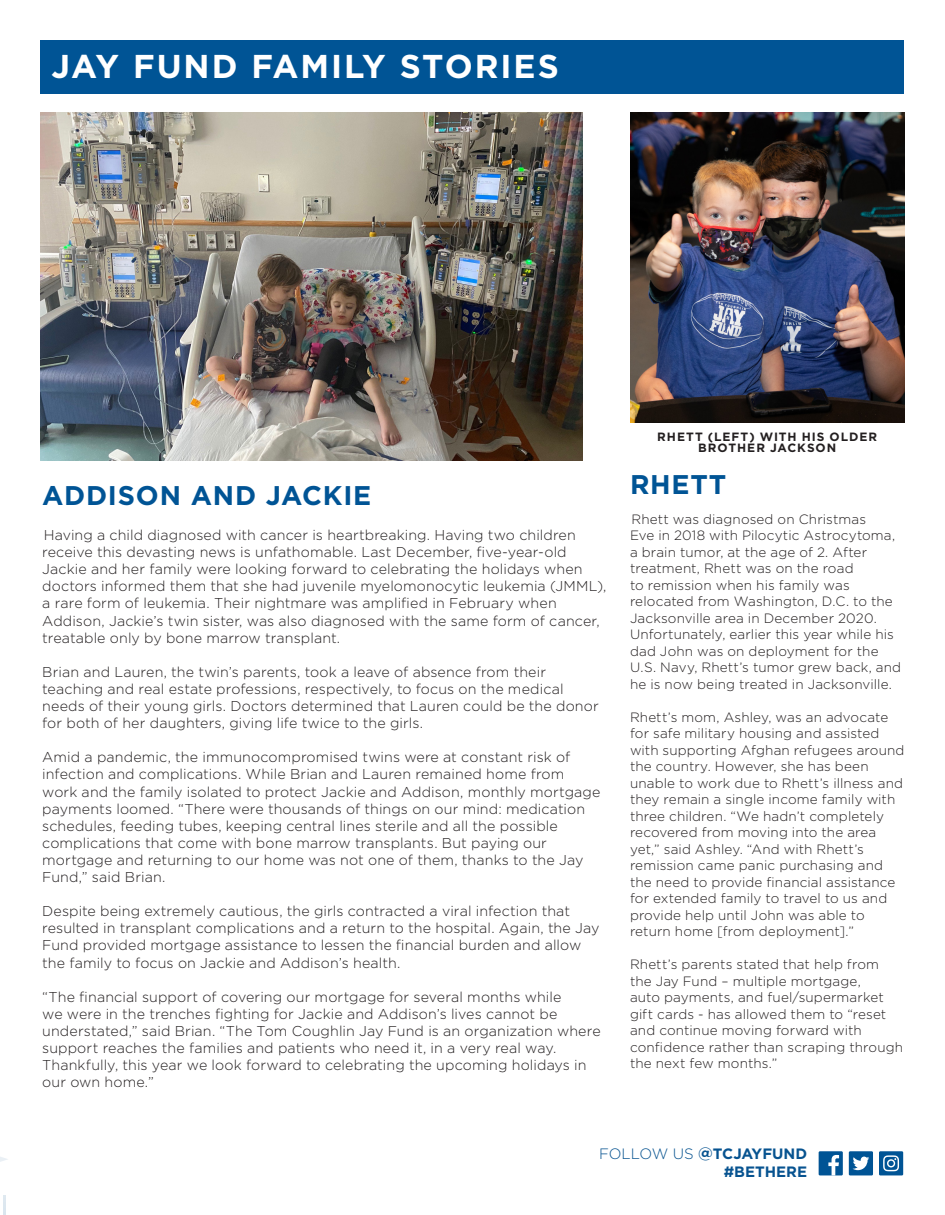
<style>
.page{position:relative;width:945px;height:1215px;background:#fff}
.page>*{position:absolute;margin:0;border:0;box-sizing:border-box;transform-origin:0 0}
.t1{font:700 33px "Gotham";letter-spacing:.06em;color:#fff}
.t2{font:700 27px "Gotham";letter-spacing:.03em;color:#005495}
.t3{font:700 15px "Gotham";color:#075390}
.t4{font:300 14.25px/17.1px "Gotham";letter-spacing:.005em;color:#231f20}
.t5{font:300 13.5px/16.5px "Gotham";letter-spacing:.01em;color:#231f20}
.t6{font:700 12px/10.5px "Gotham";letter-spacing:.08em;color:#231f20;text-align:center}
.s1{font-weight:300}
</style>
<div class="page">
<hr style="left:3px;top:1195px;width:3px;height:20px;background:#01528e">
<svg style="left:0;top:1157px;width:8px;height:5px"></svg>
<div style="left:819px;top:1151px;width:24px;height:24px;background:#005495"></div>
<svg style="left:828px;top:1155px;width:11px;height:20px"></svg>
<div style="left:849px;top:1151px;width:24px;height:24px;background:#005495"></div>
<svg style="left:853px;top:1157px;width:16px;height:13px"></svg>
<div style="left:879px;top:1151px;width:24px;height:24px;background:#005495"></div>
<svg style="left:883px;top:1155px;width:16px;height:16px"></svg>
<div style="left:40px;top:40px;width:864px;height:54px;background:#005495"></div>
<img style="left:630px;top:113px;width:274px;height:309px">
<img style="left:40px;top:113px;width:543px;height:347px">
<p class="t1" style="left:51px;top:47px;width:509px">JAY FUND FAMILY STORIES</p>
<p class="t2" style="left:42px;top:480px;width:331px">ADDISON AND JACKIE</p>
<p class="t4" style="left:42px;top:526px;width:566px">Having a child diagnosed with cancer is heartbreaking. Having two children receive this devasting news is unfathomable. Last December, five-year-old Jackie and her family were looking forward to celebrating the holidays when doctors informed them that she had juvenile myelomonocytic leukemia (JMML), a rare form of leukemia. Their nightmare was amplified in February when Addison, Jackie’s twin sister, was also diagnosed with the same form of cancer, treatable only by bone marrow transplant.</p>
<p class="t4" style="left:42px;top:663px;width:558px">Brian and Lauren, the twin’s parents, took a leave of absence from their teaching and real estate professions, respectively, to focus on the medical needs of their young girls. Doctors determined that Lauren could be the donor for both of her daughters, giving life twice to the girls.</p>
<p class="t4" style="left:42px;top:748px;width:560px">Amid a pandemic, the immunocompromised twins were at constant risk of infection and complications. While Brian and Lauren remained home from work and the family isolated to protect Jackie and Addison, monthly mortgage payments loomed. “There were thousands of things on our mind: medication schedules, feeding tubes, keeping central lines sterile and all the possible complications that come with bone marrow transplants. But paying our mortgage and returning to our home was not one of them, thanks to the Jay Fund,” said Brian.</p>
<p class="t4" style="left:42px;top:902px;width:559px">Despite being extremely cautious, the girls contracted a viral infection that resulted in transplant complications and a return to the hospital. Again, the Jay Fund provided mortgage assistance to lessen the financial burden and allow the family to focus on Jackie and Addison’s health.</p>
<p class="t4" style="left:42px;top:988px;width:560px">“The financial support of covering our mortgage for several months while<br>we were in the trenches fighting for Jackie and Addison’s lives cannot be understated,” said Brian. “The Tom Coughlin Jay Fund is an organization where support reaches the families and patients who need it, in a very real way.<br>Thankfully, this year we look forward to celebrating the upcoming holidays in our own home.”</p>
<p class="t6" style="left:657px;top:431px;width:222px">RHETT (LEFT) WITH HIS OLDER<br>BROTHER JACKSON</p>
<p class="t2" style="left:630px;top:469px;width:98px">RHETT</p>
<p class="t5" style="left:630px;top:511px;width:273px">Rhett was diagnosed on Christmas<br>Eve in 2018 with Pilocytic Astrocytoma, a brain tumor, at the age of 2. After treatment, Rhett was on the road<br>to remission when his family was relocated from Washington, D.C. to the Jacksonville area in December 2020.<br>Unfortunately, earlier this year while his dad John was on deployment for the U.S. Navy, Rhett’s tumor grew back, and he is now being treated in Jacksonville.</p>
<p class="t5" style="left:630px;top:709px;width:276px">Rhett’s mom, Ashley, was an advocate for safe military housing and assisted with supporting Afghan refugees around the country. However, she has been unable to work due to Rhett’s illness and they remain a single income family with three children. “We hadn’t completely recovered from moving into the area yet,” said Ashley. “And with Rhett’s remission came panic purchasing and the need to provide financial assistance for extended family to travel to us and provide help until John was able to return home [from deployment].”</p>
<p class="t5" style="left:630px;top:956px;width:275px">Rhett’s parents stated that help from the Jay Fund – multiple mortgage,<br>auto payments, and fuel/supermarket gift cards - has allowed them to “reset and continue moving forward with confidence rather than scraping through the next few months.”</p>
<p class="t3" style="left:599px;top:1145px;width:209px"><span class="s1">FOLLOW US</span> @TCJAYFUND</p>
<p class="t3" style="left:724px;top:1163px;width:85px">#BETHERE</p>
</div>
